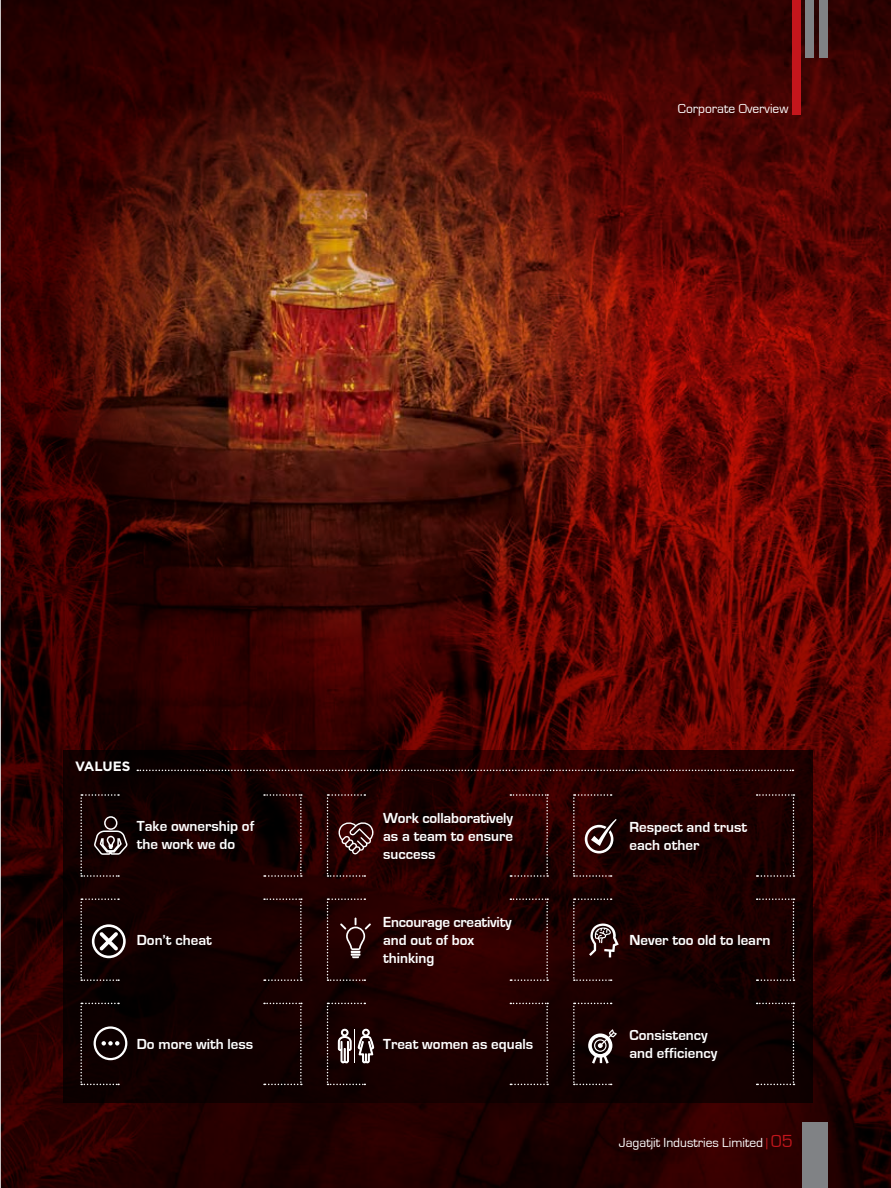
<style>
.page{position:relative;width:891px;height:1188px;background:#fff}
.page>*{position:absolute;margin:0;border:0;box-sizing:border-box;transform-origin:0 0}
.t1{font:700 15px/18px "Eurostile";color:#fff}
.t2{font:13.5px "Eurostile";color:#fff}
.t3{font:700 13.5px "Gotham";color:#fff}
.s1{color:#c4161c}
.s2{font-size:18px;color:#c4161c}
</style>
<div class="page">
<img style="left:1px;top:0;width:890px;height:1188px">
<img style="left:45px;top:40px;width:604px;height:605px;border-radius:302px">
<svg style="left:64px;top:751px;width:748px;height:352px;background:#1a0000"></svg>
<svg style="left:137px;top:770px;width:656px;height:1px"></svg>
<svg style="left:80px;top:794px;width:48px;height:83px;background:#2b1b1b"></svg>
<svg style="left:264px;top:794px;width:38px;height:83px;background:#170707"></svg>
<svg style="left:264px;top:898px;width:38px;height:83px;background:#1f0707"></svg>
<svg style="left:264px;top:1003px;width:38px;height:82px;background:#190606"></svg>
<svg style="left:510px;top:794px;width:38px;height:83px;background:#2b0707"></svg>
<svg style="left:510px;top:898px;width:38px;height:83px;background:#2c0707"></svg>
<svg style="left:510px;top:1003px;width:38px;height:82px;background:#1d0606"></svg>
<svg style="left:756px;top:794px;width:38px;height:83px;background:#220606"></svg>
<svg style="left:756px;top:898px;width:38px;height:83px;background:#1f0606"></svg>
<svg style="left:756px;top:1003px;width:38px;height:82px;background:#150606"></svg>
<svg style="left:327px;top:794px;width:46px;height:83px;background:#3c1818"></svg>
<svg style="left:573px;top:794px;width:44px;height:83px;background:#401c1c"></svg>
<svg style="left:80px;top:898px;width:46px;height:83px;background:#2d2121"></svg>
<svg style="left:327px;top:898px;width:44px;height:83px;background:#321414"></svg>
<svg style="left:573px;top:898px;width:46px;height:83px;background:#321919"></svg>
<svg style="left:80px;top:1003px;width:47px;height:82px;background:#231717"></svg>
<svg style="left:327px;top:1003px;width:47px;height:82px;background:#372424"></svg>
<hr style="left:354px;top:1029px;width:1px;height:33px;background:#fff">
<svg style="left:573px;top:1003px;width:44px;height:82px;background:#312020"></svg>
<div style="left:801px;top:1123px;width:26px;height:65px;background:#808285"></div>
<div style="left:819px;top:0;width:8px;height:58px;background:#808285"></div>
<div style="left:805px;top:0;width:9px;height:58px;background:#808285"></div>
<div style="left:792px;top:0;width:8px;height:114px;background:#c4161c"></div>
<p class="t2" style="left:678px;top:101px;width:112px">Corporate Overview</p>
<p class="t3" style="left:75px;top:759px;width:55px">VALUES</p>
<p class="t1" style="left:137px;top:818px;width:119px">Take ownership of the work we do</p>
<p class="t1" style="left:383px;top:809px;width:131px;text-align:justify">Work collaboratively as a team to ensure success</p>
<p class="t1" style="left:629px;top:818px;width:119px">Respect and trust each other</p>
<p class="t1" style="left:137px;top:931px;width:77px">Don’t cheat</p>
<p class="t1" style="left:383px;top:913px;width:130px">Encourage creativity and out of box thinking</p>
<p class="t1" style="left:629px;top:931px;width:142px">Never too old to learn</p>
<p class="t1" style="left:137px;top:1035px;width:118px">Do more with less</p>
<p class="t1" style="left:383px;top:1035px;width:152px">Treat women as equals</p>
<p class="t1" style="left:629px;top:1026px;width:89px">Consistency and efficiency</p>
<p class="t2" style="left:619px;top:1135px;width:175px">Jagatjit Industries Limited <span class="s1">|</span> <span class="s2">05</span></p>
</div>
